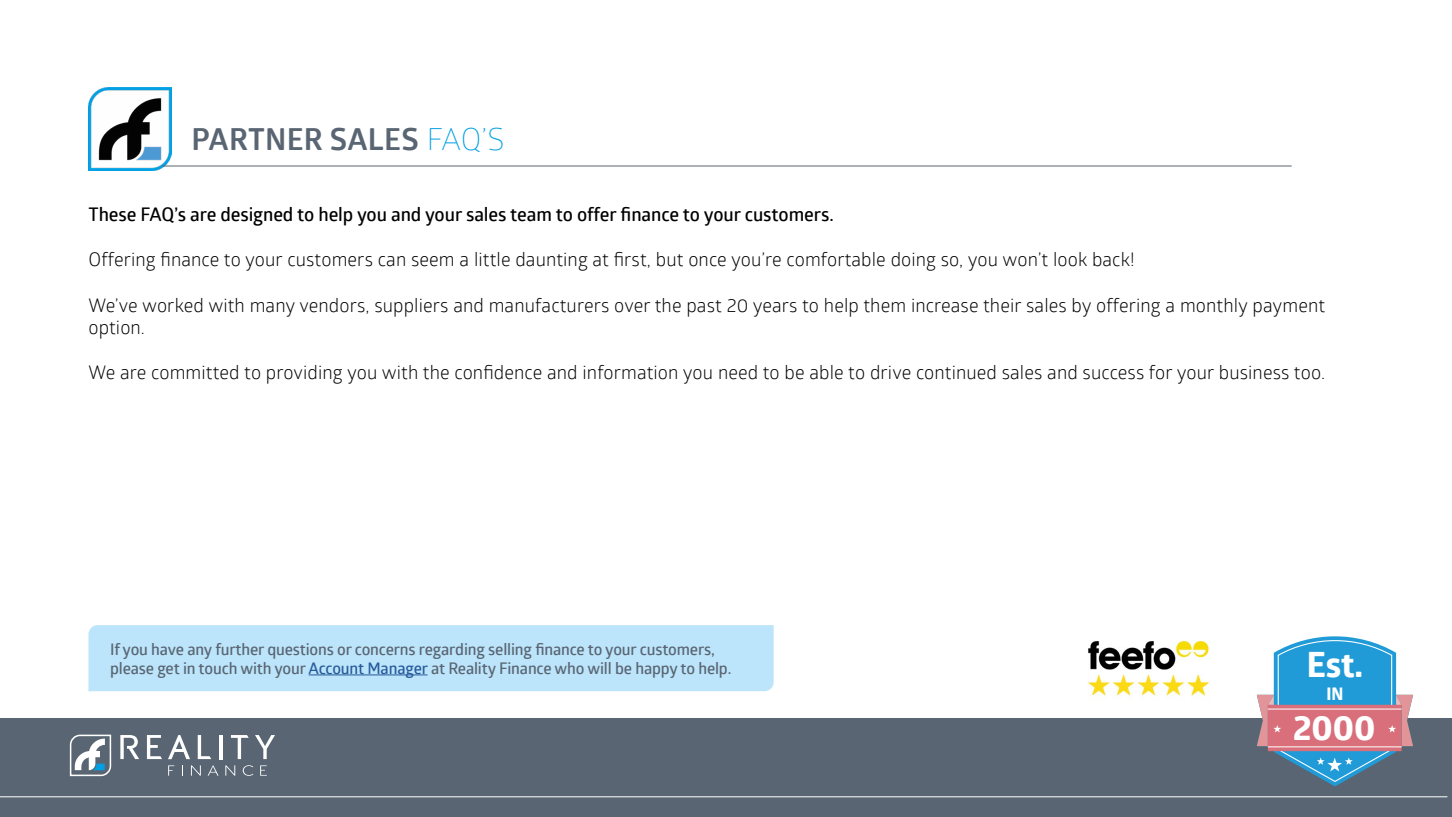
<style>
.page{position:relative;width:1452px;height:817px;background:#fff}
.page>*{position:absolute;margin:0;border:0;box-sizing:border-box;transform-origin:0 0}
.t1{font:700 34.16px "Globerx";color:#fff}
.t2{font:700 30.4px "Glober";letter-spacing:.01em;color:#596572}
.t3{font:18.8px/22.6px "Glober";letter-spacing:.005em;color:#000}
.t4{font:600 18.8px "Glober";letter-spacing:-.005em;color:#000}
.t5{font:700 17.08px "Globerx";color:#fff}
.t6{font:600 16px/19.2px "Glober";letter-spacing:-.01em;color:#596572}
.s1{font-weight:300;color:#009fe3}
.s2{color:#275b9b}
</style>
<div class="page">
<div style="left:0;top:718px;width:1451px;height:98px;background:#596572"></div>
<hr style="left:0;top:796px;width:1447px;height:1px;background:#fff">
<svg style="left:147px;top:735px;width:15px;height:24px"></svg>
<svg style="left:198px;top:735px;width:13px;height:24px"></svg>
<hr style="left:219px;top:734px;width:4px;height:25px;background:#fff">
<svg style="left:231px;top:735px;width:18px;height:24px"></svg>
<svg style="left:255px;top:735px;width:20px;height:24px"></svg>
<svg style="left:120px;top:735px;width:19px;height:24px"></svg>
<svg style="left:168px;top:765px;width:6px;height:10px"></svg>
<svg style="left:191px;top:765px;width:10px;height:10px"></svg>
<svg style="left:208px;top:765px;width:10px;height:10px"></svg>
<svg style="left:225px;top:765px;width:10px;height:10px"></svg>
<svg style="left:243px;top:765px;width:10px;height:10px"></svg>
<svg style="left:260px;top:765px;width:7px;height:10px"></svg>
<svg style="left:168px;top:735px;width:22px;height:24px"></svg>
<svg style="left:69px;top:734px;width:43px;height:42px"></svg>
<svg style="left:1256px;top:636px;width:156px;height:150px"></svg>
<hr style="left:1267px;top:746px;width:134px;height:1px;background:#fff">
<hr style="left:1267px;top:708px;width:134px;height:1px;background:#fff">
<img style="left:1087px;top:640px;width:123px;height:56px">
<img style="left:88px;top:87px;width:84px;height:83px">
<hr style="left:162px;top:166px;width:1129px;height:1px;background:#596572">
<div style="left:88px;top:625px;width:685px;height:66px;background:#bce4fa"></div>
<hr style="left:308px;top:674px;width:119px;height:1px;background:#275b9b">
<h2 class="t2" style="left:191px;top:117px;width:315px">PARTNER SALES <span class="s1">FAQ’S</span></h2>
<p class="t4" style="left:88px;top:201px;width:747px">These FAQ’s are designed to help you and your sales team to offer finance to your customers.</p>
<p class="t3" style="left:88px;top:247px;width:1047px">Offering finance to your customers can seem a little daunting at first, but once you’re comfortable doing so, you won’t look back!</p>
<p class="t3" style="left:88px;top:292px;width:1238px">We’ve worked with many vendors, suppliers and manufacturers over the past 20 years to help them increase their sales by offering a monthly payment option.</p>
<p class="t3" style="left:88px;top:360px;width:1238px">We are committed to providing you with the confidence and information you need to be able to drive continued sales and success for your business too.</p>
<p class="t6" style="left:110px;top:638px;width:623px">If you have any further questions or concerns regarding selling finance to your customers, please get in touch with your <span class="s2">Account Manager</span> at Reality Finance who will be happy to help.</p>
<h1 class="t1" style="left:1306px;top:639px;width:58px">Est.</h1>
<p class="t5" style="left:1326px;top:681px;width:19px">IN</p>
<h1 class="t1" style="left:1293px;top:703px;width:84px">2000</h1>
</div>
